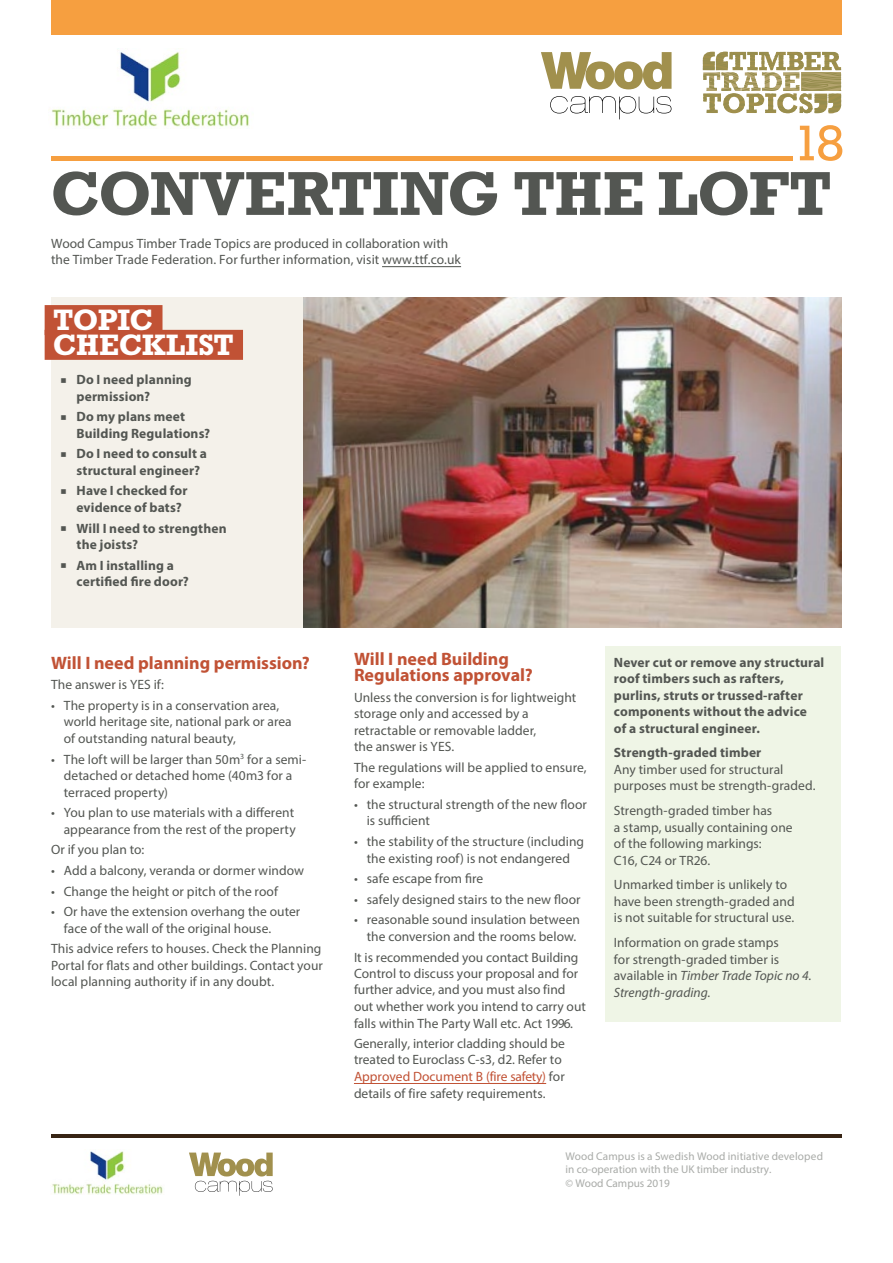
<style>
.page{position:relative;width:893px;height:1263px;background:#fff}
.page>*{position:absolute;margin:0;border:0;box-sizing:border-box;transform-origin:0 0}
.t1{font:700 63px "Rockwell";letter-spacing:-.015em;color:#535652}
.t2{font:51px "Rockwell";color:#f69f40}
.t3{font:700 30px/24.8px "Rockwell";letter-spacing:-.01em;color:#fff}
.t4{font:700 18px/16.5px "Myriad Pro";color:#c15235}
.t5{font:13.5px/16.5px "Myriad Pro";color:#535652}
.t6{font:700 13.5px/16.5px "Myriad Pro";letter-spacing:.01em;color:#535652}
.t7{font:11.25px/13.5px "Myriad Pro";color:#a9aba8}
.s1{color:#c15235}
.s2{font-style:italic}
</style>
<div class="page">
<div style="left:51px;top:297px;width:788px;height:330px;background:#f4f1ea"></div>
<div style="left:45px;top:305px;width:117px;height:30px;background:#c15235"></div>
<div style="left:45px;top:330px;width:198px;height:30px;background:#c15235"></div>
<img style="left:303px;top:297px;width:539px;height:330px">
<div style="left:605px;top:646px;width:236px;height:375px;background:#eff5e6"></div>
<hr style="left:51px;top:156px;width:742px;height:4px;background:#f69f40">
<hr style="left:382px;top:266px;width:79px;height:1px;background:#535652">
<div style="left:51px;top:0;width:791px;height:34px;background:#f69f40"></div>
<hr style="left:51px;top:1135px;width:791px;height:3px;background:#372414">
<hr style="left:490px;top:1083px;width:56px;height:1px;background:#c15235">
<hr style="left:354px;top:1083px;width:136px;height:1px;background:#c15235">
<svg style="left:189px;top:1152px;width:84px;height:44px"></svg>
<img style="left:52px;top:1151px;width:111px;height:43px">
<img style="left:52px;top:52px;width:197px;height:75px">
<svg style="left:541px;top:52px;width:130px;height:37px"></svg>
<svg style="left:550px;top:96px;width:121px;height:23px"></svg>
<svg style="left:703px;top:52px;width:138px;height:61px"></svg>
<h2 class="t2" style="left:792px;top:114px;width:53px">18</h2>
<h1 class="t1" style="left:51px;top:156px;width:782px">CONVERTING THE LOFT</h1>
<p class="t5" style="left:51px;top:235px;width:411px">Wood Campus Timber Trade Topics are produced in collaboration with the Timber Trade Federation. For further information, visit www.ttf.co.uk</p>
<h3 class="t3" style="left:53px;top:307px;width:182px">TOPIC<br>CHECKLIST</h3>
<p class="t6" style="left:77px;top:371px;width:117px">Do I need planning permission?</p>
<p class="t6" style="left:77px;top:408px;width:135px">Do my plans meet<br>Building Regulations?</p>
<p class="t6" style="left:77px;top:445px;width:132px">Do I need to consult a structural engineer?</p>
<p class="t6" style="left:77px;top:482px;width:113px">Have I checked for evidence of bats?</p>
<p class="t6" style="left:77px;top:519px;width:152px">Will I need to strengthen the joists?</p>
<p class="t6" style="left:77px;top:556px;width:114px">Am I installing a certified fire door?</p>
<h3 class="t4" style="left:51px;top:654px;width:260px">Will I need planning permission?</h3>
<p class="t5" style="left:51px;top:676px;width:114px">The answer is YES if:</p>
<p class="t5" style="left:64px;top:697px;width:229px;text-indent:-13px">• The property is in a conservation area, world heritage site, national park or area of outstanding natural beauty,</p>
<p class="t5" style="left:64px;top:751px;width:244px;text-indent:-13px">• The loft will be larger than 50m<sup>3</sup> for a semi&shy;detached or detached home (40m3 for a terraced property)</p>
<p class="t5" style="left:51px;top:804px;width:246px;text-align:right">• You plan to use materials with a different appearance from the rest of the property</p>
<p class="t5" style="left:51px;top:841px;width:95px">Or if you plan to:</p>
<p class="t5" style="left:51px;top:862px;width:255px">• Add a balcony, veranda or dormer window</p>
<p class="t5" style="left:51px;top:883px;width:228px">• Change the height or pitch of the roof</p>
<p class="t5" style="left:64px;top:903px;width:238px;text-indent:-13px">• Or have the extension overhang the outer face of the wall of the original house.</p>
<p class="t5" style="left:51px;top:940px;width:273px;text-align:justify">This advice refers to houses. Check the Planning Portal for flats and other buildings. Contact your local planning authority if in any doubt.</p>
<h3 class="t4" style="left:354px;top:650px;width:180px">Will I need Building<br>Regulations approval?</h3>
<p class="t5" style="left:354px;top:689px;width:224px">Unless the conversion is for lightweight storage only and accessed by a retractable or removable ladder,<br>the answer is YES.</p>
<p class="t5" style="left:354px;top:759px;width:234px">The regulations will be applied to ensure, for example:</p>
<p class="t5" style="left:367px;top:796px;width:222px;text-indent:-13px">• the structural strength of the new floor is sufficient</p>
<p class="t5" style="left:354px;top:833px;width:232px;text-align:center">• the stability of the structure (including the existing roof) is not endangered</p>
<p class="t5" style="left:354px;top:870px;width:131px">• safe escape from fire</p>
<p class="t5" style="left:354px;top:891px;width:228px">• safely designed stairs to the new floor</p>
<p class="t5" style="left:354px;top:911px;width:228px;text-align:right">• reasonable sound insulation between the conversion and the rooms below.</p>
<p class="t5" style="left:354px;top:949px;width:233px">It is recommended you contact Building Control to discuss your proposal and for further advice, and you must also find out whether work you intend to carry out falls within The Party Wall etc. Act 1996.</p>
<p class="t5" style="left:354px;top:1034px;width:213px">Generally, interior cladding should be treated to Euroclass C-s3, d2. Refer to <span class="s1">Approved Document B (fire safety)</span> for details of fire safety requirements.</p>
<p class="t6" style="left:614px;top:653px;width:212px">Never cut or remove any structural roof timbers such as rafters, purlins, struts or trussed-rafter components without the advice<br>of a structural engineer.</p>
<p class="t6" style="left:614px;top:744px;width:149px">Strength-graded timber</p>
<p class="t5" style="left:614px;top:761px;width:203px">Any timber used for structural purposes must be strength-graded.</p>
<p class="t5" style="left:614px;top:802px;width:180px">Strength-graded timber has<br>a stamp, usually containing one of the following markings:<br>C16, C24 or TR26.</p>
<p class="t5" style="left:614px;top:876px;width:182px">Unmarked timber is unlikely to have been strength-graded and is not suitable for structural use.</p>
<p class="t5" style="left:614px;top:934px;width:199px">Information on grade stamps<br>for strength-graded timber is available in <span class="s2">Timber Trade Topic no 4.<br>Strength-grading.</span></p>
<p class="t7" style="left:565px;top:1149px;width:259px">Wood Campus is a Swedish Wood initiative developed in co-operation with the UK timber industry.<br>© Wood Campus 2019</p>
</div>
